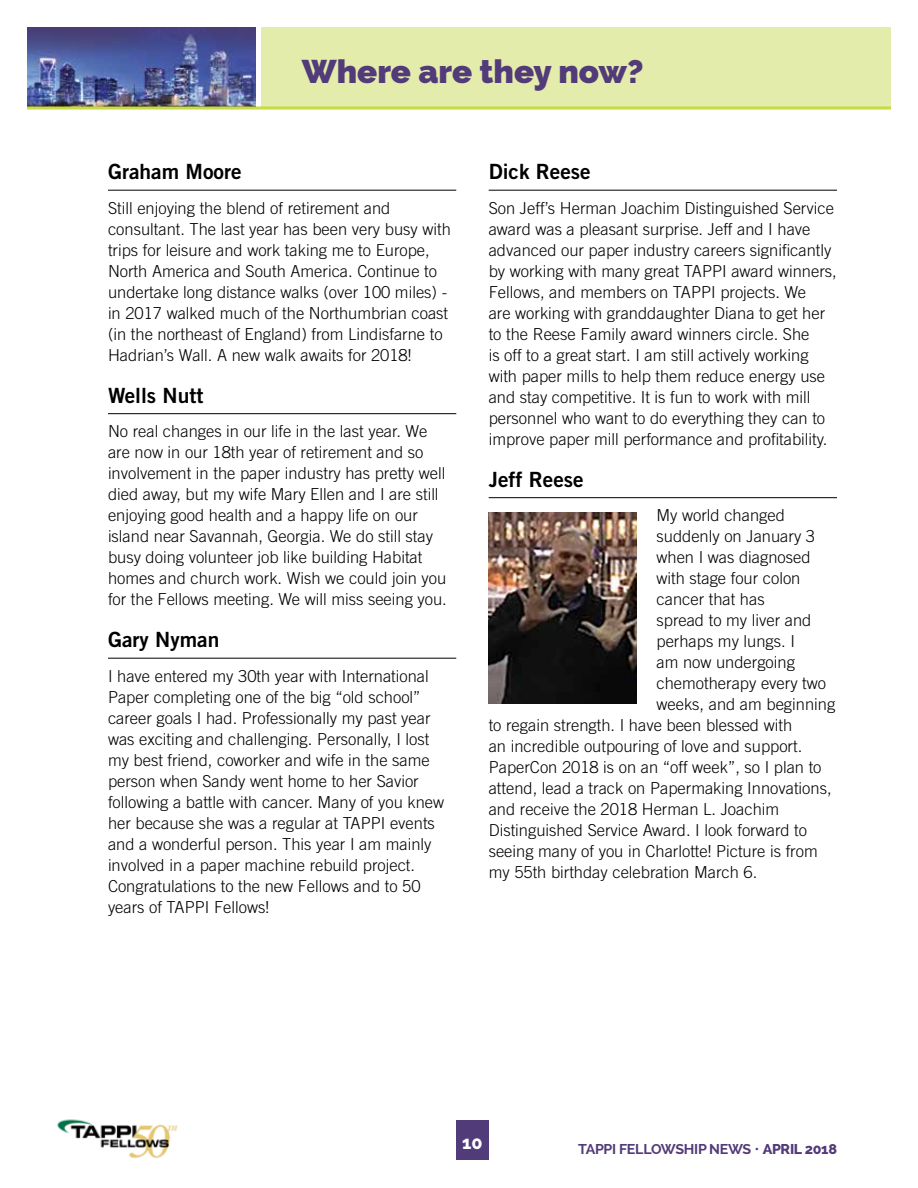
<style>
.page{position:relative;width:918px;height:1188px;background:#fff}
.page>*{position:absolute;margin:0;border:0;box-sizing:border-box;transform-origin:0 0}
.t1{font:800 33px "Raleway";color:#523b79}
.t2{font:21px "Trade Gothic Bold Two";color:#000}
.t3{font:800 18px "Raleway";color:#fff}
.t4{font:300 16.5px/21px "Trade Gothic";color:#000}
.t5{font:700 14.25px "Raleway";letter-spacing:-.02em;color:#523b79}
.s1{font-weight:300}
.s2{font-weight:800}
</style>
<div class="page">
<img style="left:27px;top:27px;width:229px;height:79px">
<div style="left:456px;top:1120px;width:33px;height:40px;background:#523b79"></div>
<div style="left:261px;top:27px;width:630px;height:81px;background:#e4ecab"></div>
<svg style="left:27px;top:106px;width:864px;height:4px;background:#ccdb60"></svg>
<img style="left:57px;top:1119px;width:121px;height:39px">
<hr style="left:108px;top:190px;width:348px;height:1px;background:#000">
<hr style="left:108px;top:413px;width:348px;height:1px;background:#000">
<hr style="left:108px;top:658px;width:348px;height:1px;background:#000">
<hr style="left:489px;top:190px;width:348px;height:1px;background:#000">
<hr style="left:489px;top:497px;width:348px;height:1px;background:#000">
<img style="left:489px;top:513px;width:147px;height:191px">
<h1 class="t1" style="left:302px;top:52px;width:343px">Where are they now?</h1>
<p class="t2" style="left:108px;top:158px;width:135px">Graham Moore</p>
<p class="t4" style="left:108px;top:197px;width:344px">Still enjoying the blend of retirement and consultant. The last year has been very busy with trips for leisure and work taking me to Europe, North America and South America. Continue to undertake long distance walks (over 100 miles) - in 2017 walked much of the Northumbrian coast (in the northeast of England) from Lindisfarne to Hadrian’s Wall. A new walk awaits for 2018!</p>
<p class="t2" style="left:108px;top:382px;width:97px">Wells Nutt</p>
<p class="t4" style="left:108px;top:420px;width:340px">No real changes in our life in the last year. We are now in our 18th year of retirement and so involvement in the paper industry has pretty well died away, but my wife Mary Ellen and I are still enjoying good health and a happy life on our island near Savannah, Georgia. We do still stay busy doing volunteer job like building Habitat homes and church work. Wish we could join you for the Fellows meeting. We will miss seeing you.</p>
<p class="t2" style="left:108px;top:626px;width:113px">Gary Nyman</p>
<p class="t4" style="left:108px;top:665px;width:338px">I have entered my 30th year with International Paper completing one of the big “old school” career goals I had. Professionally my past year was exciting and challenging. Personally, I lost my best friend, coworker and wife in the same person when Sandy went home to her Savior following a battle with cancer. Many of you knew her because she was a regular at TAPPI events and a wonderful person. This year I am mainly involved in a paper machine rebuild project.<br>Congratulations to the new Fellows and to 50 years of TAPPI Fellows!</p>
<p class="t2" style="left:489px;top:158px;width:104px">Dick Reese</p>
<p class="t4" style="left:489px;top:197px;width:350px">Son Jeff’s Herman Joachim Distinguished Service award was a pleasant surprise. Jeff and I have advanced our paper industry careers significantly by working with many great TAPPI award winners, Fellows, and members on TAPPI projects. We<br>are working with granddaughter Diana to get her to the Reese Family award winners circle. She<br>is off to a great start. I am still actively working with paper mills to help them reduce energy use and stay competitive. It is fun to work with mill personnel who want to do everything they can to improve paper mill performance and profitability.</p>
<p class="t2" style="left:489px;top:466px;width:97px">Jeff Reese</p>
<p class="t4" style="left:657px;top:504px;width:130px">My world changed</p>
<p class="t4" style="left:657px;top:525px;width:160px">suddenly on January 3</p>
<p class="t4" style="left:657px;top:546px;width:156px">when I was diagnosed</p>
<p class="t4" style="left:657px;top:567px;width:145px">with stage four colon</p>
<p class="t4" style="left:657px;top:588px;width:110px">cancer that has</p>
<p class="t4" style="left:657px;top:609px;width:156px">spread to my liver and</p>
<p class="t4" style="left:657px;top:630px;width:140px">perhaps my lungs. I</p>
<p class="t4" style="left:657px;top:651px;width:140px">am now undergoing</p>
<p class="t4" style="left:657px;top:672px;width:171px">chemotherapy every two</p>
<p class="t4" style="left:657px;top:693px;width:180px">weeks, and am beginning</p>
<p class="t4" style="left:489px;top:714px;width:305px">to regain strength. I have been blessed with</p>
<p class="t4" style="left:489px;top:735px;width:315px">an incredible outpouring of love and support.</p>
<p class="t4" style="left:489px;top:756px;width:334px">PaperCon 2018 is on an “off week”, so I plan to</p>
<p class="t4" style="left:489px;top:777px;width:344px">attend, lead a track on Papermaking Innovations,</p>
<p class="t4" style="left:489px;top:798px;width:292px">and receive the 2018 Herman L. Joachim</p>
<p class="t4" style="left:489px;top:819px;width:320px">Distinguished Service Award. I look forward to</p>
<p class="t4" style="left:489px;top:841px;width:331px">seeing many of you in Charlotte! Picture is from</p>
<p class="t4" style="left:489px;top:862px;width:270px">my 55th birthday celebration March 6.</p>
<p class="t3" style="left:462px;top:1132px;width:22px">10</p>
<p class="t5" style="left:578px;top:1141px;width:260px">TAPPI FELLOWSHIP NEWS <span class="s1">•</span> <span class="s2">APRIL 2018</span></p>
</div>
